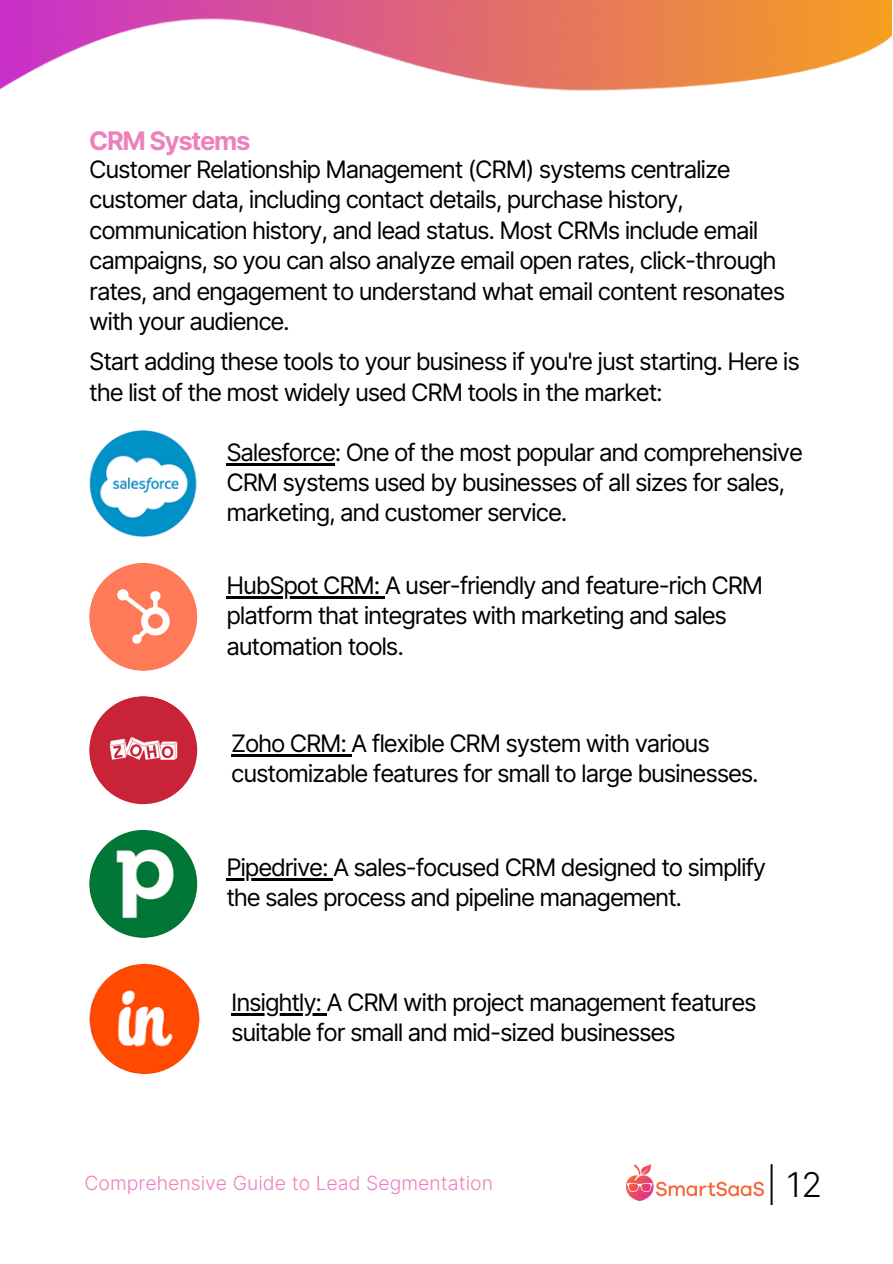
<style>
.page{position:relative;width:893px;height:1264px;background:#fff}
.page>*{position:absolute;margin:0;border:0;box-sizing:border-box;transform-origin:0 0}
.t1{font:300 34.05px "Inter";color:#000}
.t2{font:700 25.5px "Inter";letter-spacing:-.05em;color:#ee80bc}
.t3{font:24px/30.3px "Inter";letter-spacing:-.05em;color:#000}
.t4{font:300 19.5px "Inter";color:#ee80bc}
</style>
<div class="page">
<img style="left:89px;top:430px;width:108px;height:107px;border-radius:50%">
<img style="left:89px;top:563px;width:108px;height:108px;border-radius:50%">
<img style="left:89px;top:696px;width:108px;height:108px;border-radius:50%">
<img style="left:89px;top:830px;width:108px;height:107px;border-radius:50%">
<img style="left:89px;top:963px;width:110px;height:111px;border-radius:50%">
<hr style="left:226px;top:463px;width:109px;height:2px;background:#000">
<hr style="left:226px;top:596px;width:158px;height:2px;background:#000">
<hr style="left:231px;top:754px;width:120px;height:2px;background:#000">
<hr style="left:226px;top:878px;width:107px;height:2px;background:#000">
<hr style="left:231px;top:1013px;width:95px;height:2px;background:#000">
<img style="left:626px;top:1164px;width:137px;height:36px">
<img style="left:0;top:1px;width:891px;height:90px">
<p class="t2" style="left:89px;top:125px;width:163px">CRM Systems</p>
<p class="t3" style="left:89px;top:154px;width:697px">Customer Relationship Management (CRM) systems centralize customer data, including contact details, purchase history, communication history, and lead status. Most CRMs include email campaigns, so you can also analyze email open rates, click-through rates, and engagement to understand what email content resonates with your audience.</p>
<p class="t3" style="left:89px;top:346px;width:712px">Start adding these tools to your business if you're just starting. Here is the list of the most widely used CRM tools in the market:</p>
<p class="t3" style="left:226px;top:437px;width:578px">Salesforce: One of the most popular and comprehensive<br>CRM systems used by businesses of all sizes for sales, marketing, and customer service.</p>
<p class="t3" style="left:226px;top:570px;width:538px">HubSpot CRM: A user-friendly and feature-rich CRM platform that integrates with marketing and sales automation tools.</p>
<p class="t3" style="left:231px;top:728px;width:529px">Zoho CRM: A flexible CRM system with various customizable features for small to large businesses.</p>
<p class="t3" style="left:226px;top:852px;width:541px">Pipedrive: A sales-focused CRM designed to simplify the sales process and pipeline management.</p>
<p class="t3" style="left:231px;top:987px;width:527px">Insightly: A CRM with project management features suitable for small and mid-sized businesses</p>
<p class="t4" style="left:84px;top:1171px;width:410px">Comprehensive Guide to Lead Segmentation</p>
<p class="t1" style="left:766px;top:1163px;width:58px">| 12</p>
</div>
